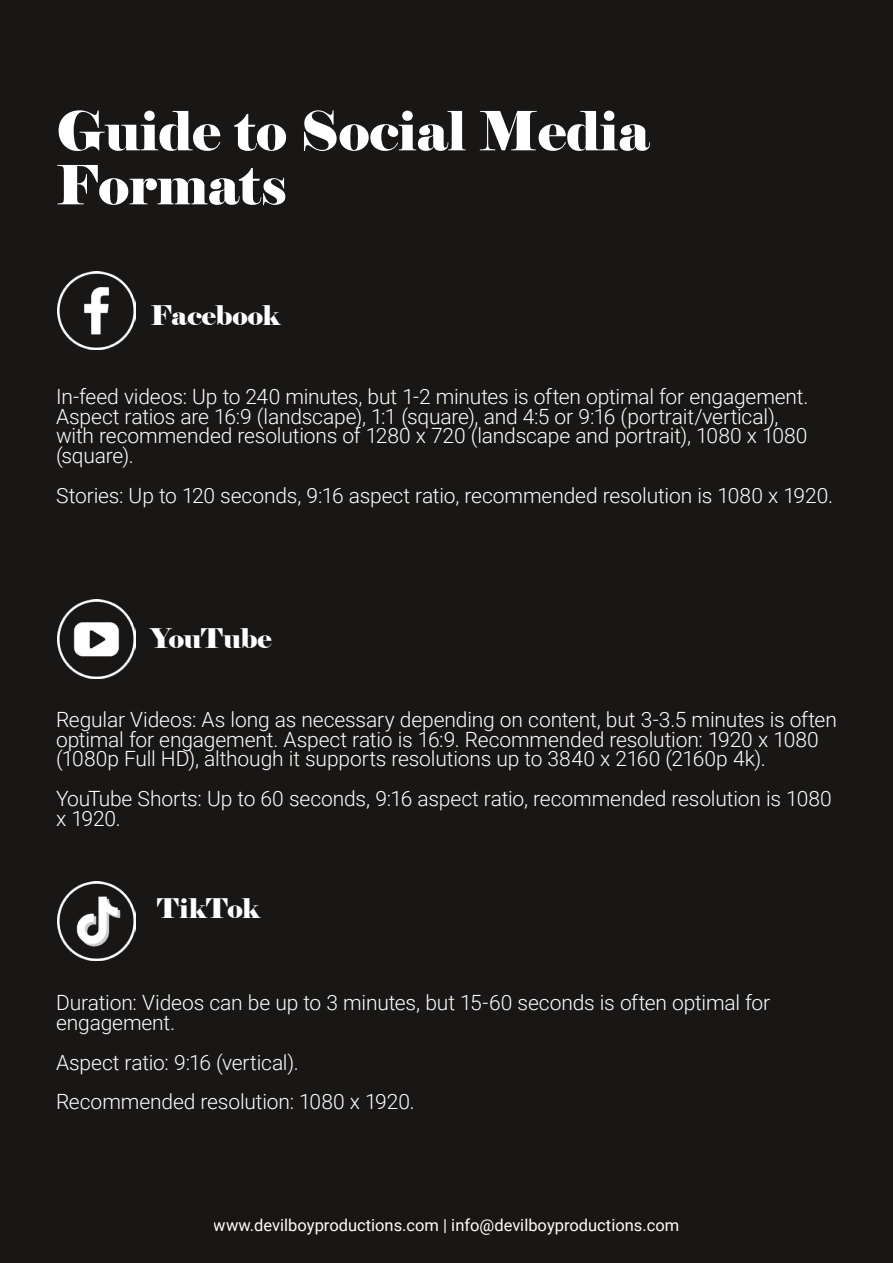
<style>
.page{position:relative;width:893px;height:1263px;background:#191716}
.page>*{position:absolute;margin:0;border:0;box-sizing:border-box;transform-origin:0 0}
.t1{font:54px/54px "Elephant";color:#fff}
.t2{font:27px "Elephant";color:#fff}
.t3{font:300 21px/19.5px "Roboto";letter-spacing:-.01em;color:#fff}
.t4{font:16.5px "Roboto";color:#fffefb}
</style>
<div class="page">
<img style="left:57px;top:271px;width:79px;height:79px">
<img style="left:57px;top:599px;width:79px;height:79px">
<img style="left:57px;top:882px;width:79px;height:78px">
<h1 class="t1" style="left:56px;top:105px;width:595px">Guide to Social Media<br>Formats</h1>
<p class="t2" style="left:151px;top:298px;width:131px">Facebook</p>
<p class="t3" style="left:56px;top:386px;width:754px">In-feed videos: Up to 240 minutes, but 1-2 minutes is often optimal for engagement.<br>Aspect ratios are 16:9 (landscape), 1:1 (square), and 4:5 or 9:16 (portrait/vertical), with recommended resolutions of 1280 x 720 (landscape and portrait), 1080 x 1080 (square).</p>
<p class="t3" style="left:56px;top:485px;width:778px">Stories: Up to 120 seconds, 9:16 aspect ratio, recommended resolution is 1080 x 1920.</p>
<p class="t2" style="left:151px;top:621px;width:123px">YouTube</p>
<p class="t3" style="left:56px;top:709px;width:782px">Regular Videos: As long as necessary depending on content, but 3-3.5 minutes is often optimal for engagement. Aspect ratio is 16:9. Recommended resolution: 1920 x 1080 (1080p Full HD), although it supports resolutions up to 3840 x 2160 (2160p 4k).</p>
<p class="t3" style="left:56px;top:788px;width:777px">YouTube Shorts: Up to 60 seconds, 9:16 aspect ratio, recommended resolution is 1080 x 1920.</p>
<p class="t2" style="left:157px;top:891px;width:104px">TikTok</p>
<p class="t3" style="left:56px;top:992px;width:716px">Duration: Videos can be up to 3 minutes, but 15-60 seconds is often optimal for engagement.</p>
<p class="t3" style="left:56px;top:1041px;width:360px;line-height:39.8px">Aspect ratio: 9:16 (vertical).<br>Recommended resolution: 1080 x 1920.</p>
<p class="t4" style="left:214px;top:1214px;width:467px">www.devilboyproductions.com | info@devilboyproductions.com</p>
</div>
